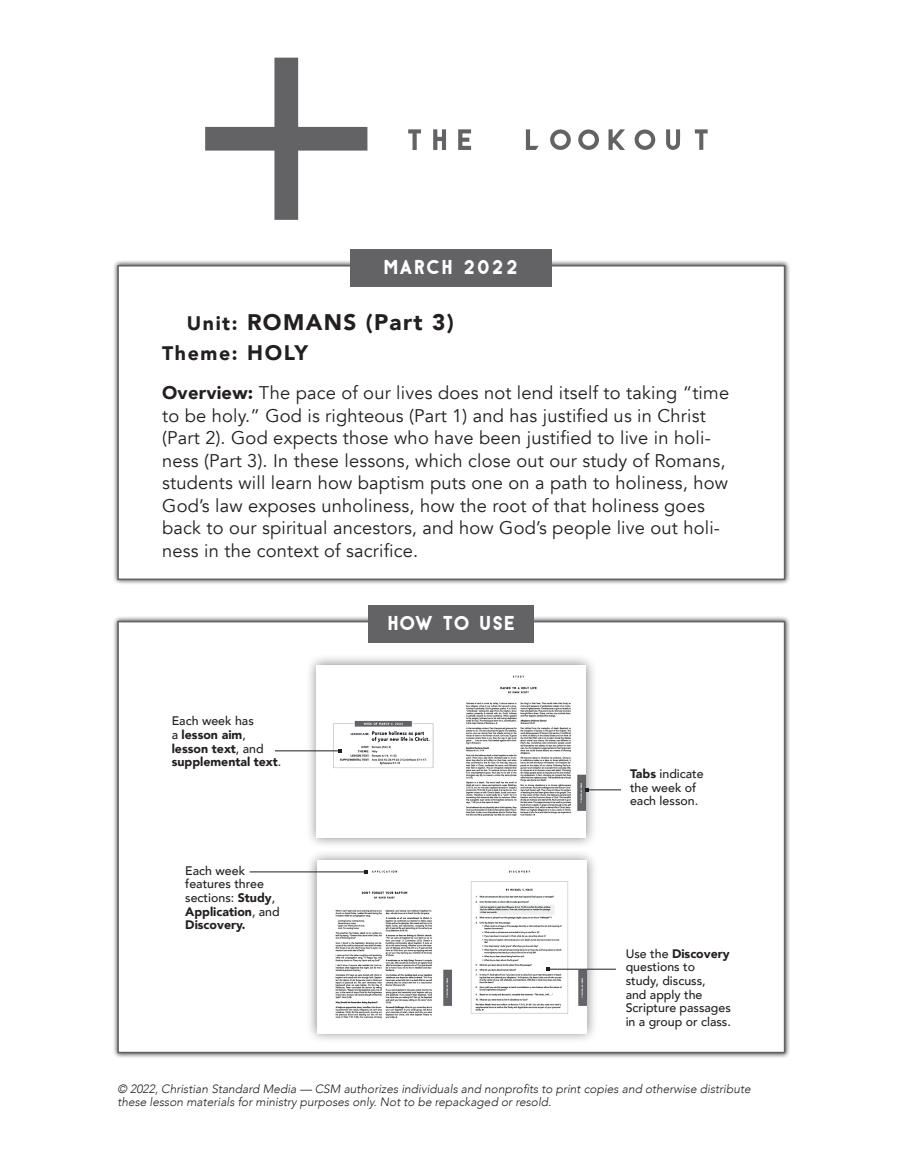
<style>
.page{position:relative;width:905px;height:1161px;background:#fff}
.page>*{position:absolute;margin:0;border:0;box-sizing:border-box;transform-origin:0 0}
.t1{font:900 22.5px "Avenir";letter-spacing:.06em;color:#231f20}
.t2{font:900 19.5px "Avenir";letter-spacing:.08em;color:#231f20}
.t3{font:18.3px/22.5px "Avenir";letter-spacing:.01em;color:#231f20}
.t4{font:18px "Antraste";color:#fff}
.t5{font:500 12.3px/13.6px "Avenir";color:#231f20}
.t6{font:900 12.3px/13.6px "Avenir";color:#231f20}
.t7{font:italic 300 12px/13.5px "Avenir";color:#231f20}
.s1{font-size:19.5px}
.s2{font-size:21px}
.s3{font-weight:900}
.s4{font-weight:500}
</style>
<div class="page">
<div style="left:112px;top:616px;width:678px;height:442px;background:#231f20;opacity:.88"></div>
<div style="left:117px;top:621px;width:668px;height:432px;background:#fff;border:2px solid #636366"></div>
<div style="left:112px;top:260px;width:678px;height:325px;background:#231f20;opacity:.88"></div>
<div style="left:117px;top:265px;width:668px;height:315px;background:#fff;border:2px solid #636366"></div>
<svg style="left:205px;top:58px;width:162px;height:162px"></svg>
<svg style="left:608px;top:129px;width:17px;height:21px"></svg>
<svg style="left:526px;top:129px;width:12px;height:21px"></svg>
<svg style="left:433px;top:129px;width:13px;height:21px"></svg>
<svg style="left:458px;top:129px;width:13px;height:21px"></svg>
<svg style="left:408px;top:129px;width:13px;height:21px"></svg>
<svg style="left:666px;top:129px;width:14px;height:21px"></svg>
<svg style="left:694px;top:129px;width:13px;height:21px"></svg>
<svg style="left:578px;top:129px;width:21px;height:21px"></svg>
<svg style="left:634px;top:129px;width:21px;height:21px"></svg>
<svg style="left:550px;top:129px;width:20px;height:21px"></svg>
<div style="left:368px;top:605px;width:166px;height:37px;background:#636366"></div>
<div style="left:350px;top:249px;width:202px;height:37px;background:#636366"></div>
<div style="left:306px;top:850px;width:292px;height:194px;background:#231f20;opacity:.55"></div>
<img style="left:317px;top:861px;width:269px;height:172px">
<hr style="left:548px;top:969px;width:68px;height:1px;background:#231f20">
<hr style="left:249px;top:871px;width:117px;height:1px;background:#231f20">
<div style="left:305px;top:654px;width:292px;height:195px;background:#231f20;opacity:.55"></div>
<img style="left:316px;top:665px;width:270px;height:173px">
<hr style="left:587px;top:789px;width:34px;height:1px;background:#231f20">
<hr style="left:275px;top:750px;width:65px;height:1px;background:#231f20">
<svg style="left:338px;top:749px;width:4px;height:4px"></svg>
<p class="t4" style="left:383px;top:256px;width:137px">MARCH 2022</p>
<p class="t1" style="left:187px;top:303px;width:268px"><span class="s1">Unit:</span> ROMANS (Part 3)</p>
<p class="t2" style="left:162px;top:336px;width:147px">Theme: <span class="s2">HOLY</span></p>
<p class="t3" style="left:162px;top:382px;width:568px"><span class="s3">Overview:</span> The pace of our lives does not lend itself to taking “time to be holy.” God is righteous (Part 1) and has justified us in Christ (Part 2). God expects those who have been justified to live in holi&shy;ness (Part 3). In these lessons, which close out our study of Romans, students will learn how baptism puts one on a path to holiness, how God’s law exposes unholiness, how the root of that holiness goes back to our spiritual ancestors, and how God’s people live out holi&shy;ness in the context of sacrifice.</p>
<p class="t6" style="left:172px;top:714px;width:111px"><span class="s4">Each week has<br>a</span> lesson aim<span class="s4">, </span>lesson text<span class="s4">, and </span>supplemental text<span class="s4">.</span></p>
<p class="t5" style="left:185px;top:863px;width:96px">Each week features three sections: <span class="s3">Study</span>,<br><span class="s3">Application</span>, and<br><span class="s3">Discovery.</span></p>
<p class="t4" style="left:387px;top:612px;width:130px">HOW TO USE</p>
<p class="t5" style="left:630px;top:766px;width:75px"><span class="s3">Tabs</span> indicate the week of each lesson.</p>
<p class="t5" style="left:625px;top:946px;width:107px">Use the <span class="s3">Discovery </span>questions to study, discuss,<br>and apply the<br>Scripture passages in a group or class.</p>
<p class="t7" style="left:117px;top:1082px;width:635px">© 2022, Christian Standard Media — CSM authorizes individuals and nonprofits to print copies and otherwise distribute these lesson materials for ministry purposes only. Not to be repackaged or resold.</p>
</div>
